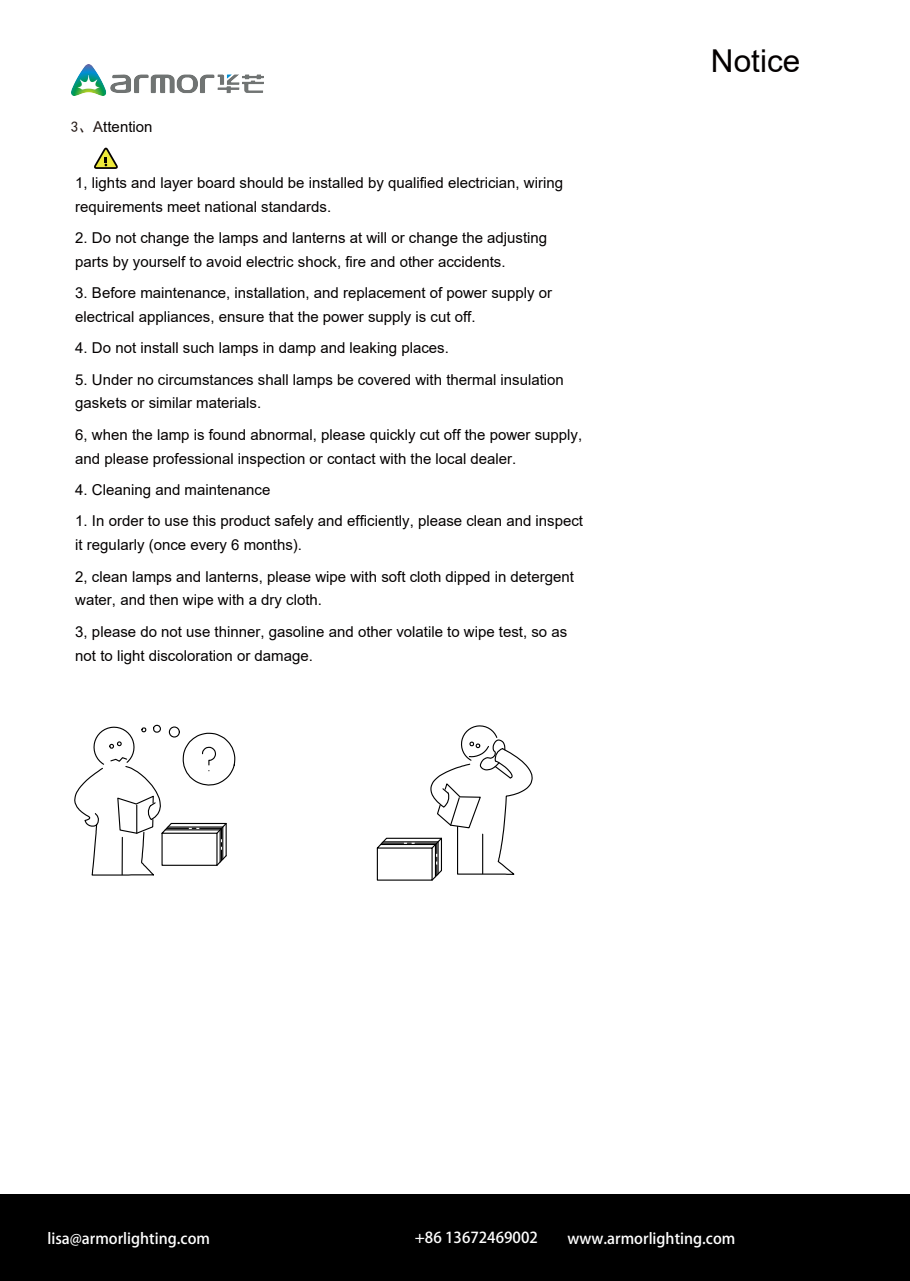
<style>
.page{position:relative;width:910px;height:1281px;background:#fff}
.page>*{position:absolute;margin:0;border:0;box-sizing:border-box;transform-origin:0 0}
.t1{font:31.5px "Arial";color:#040000}
.t2{font:15px/23.9px "Arial";color:#040000}
.t3{font:15px "Adobe Heiti Std";color:#fff}
.s1{font-family:"Sim Hei";color:#231815}
.s2{color:#231815}
</style>
<div class="page">
<svg style="left:94px;top:148px;width:24px;height:21px"></svg>
<svg style="left:74px;top:724px;width:162px;height:151px"></svg>
<svg style="left:376px;top:725px;width:157px;height:156px"></svg>
<div style="left:0;top:1194px;width:910px;height:86px;background:#000"></div>
<img style="left:72px;top:64px;width:191px;height:31px">
<p class="t2" style="left:71px;top:115px;width:83px"><span class="s1">3、</span><span class="s2">A</span>ttention</p>
<p class="t2" style="left:75px;top:170px;width:489px">1, lights and layer board should be installed by qualified electrician, wiring requirements meet national standards.</p>
<p class="t2" style="left:75px;top:225px;width:473px">2. Do not change the lamps and lanterns at will or change the adjusting parts by yourself to avoid electric shock, fire and other accidents.</p>
<p class="t2" style="left:75px;top:281px;width:478px">3. Before maintenance, installation, and replacement of power supply or electrical appliances, ensure that the power supply is cut off.</p>
<p class="t2" style="left:75px;top:336px;width:375px">4. Do not install such lamps in damp and leaking places.</p>
<p class="t2" style="left:75px;top:367px;width:490px">5. Under no circumstances shall lamps be covered with thermal insulation gaskets or similar materials.</p>
<p class="t2" style="left:75px;top:422px;width:508px">6, when the lamp is found abnormal, please quickly cut off the power supply, and please professional inspection or contact with the local dealer.</p>
<p class="t2" style="left:75px;top:477px;width:197px">4. Cleaning and maintenance</p>
<p class="t2" style="left:75px;top:509px;width:509px">1. In order to use this product safely and efficiently, please clean and inspect it regularly (once every 6 months).</p>
<p class="t2" style="left:75px;top:564px;width:500px">2, clean lamps and lanterns, please wipe with soft cloth dipped in detergent water, and then wipe with a dry cloth.</p>
<p class="t2" style="left:75px;top:619px;width:493px">3, please do not use thinner, gasoline and other volatile to wipe test, so as not to light discoloration or damage.</p>
<h1 class="t1" style="left:711px;top:39px;width:91px">Notice</h1>
<p class="t3" style="left:47px;top:1229px;width:164px">lisa@armorlighting.com</p>
<p class="t3" style="left:415px;top:1228px;width:125px">+86 13672469002</p>
<p class="t3" style="left:568px;top:1229px;width:169px">www.armorlighting.com</p>
</div>
